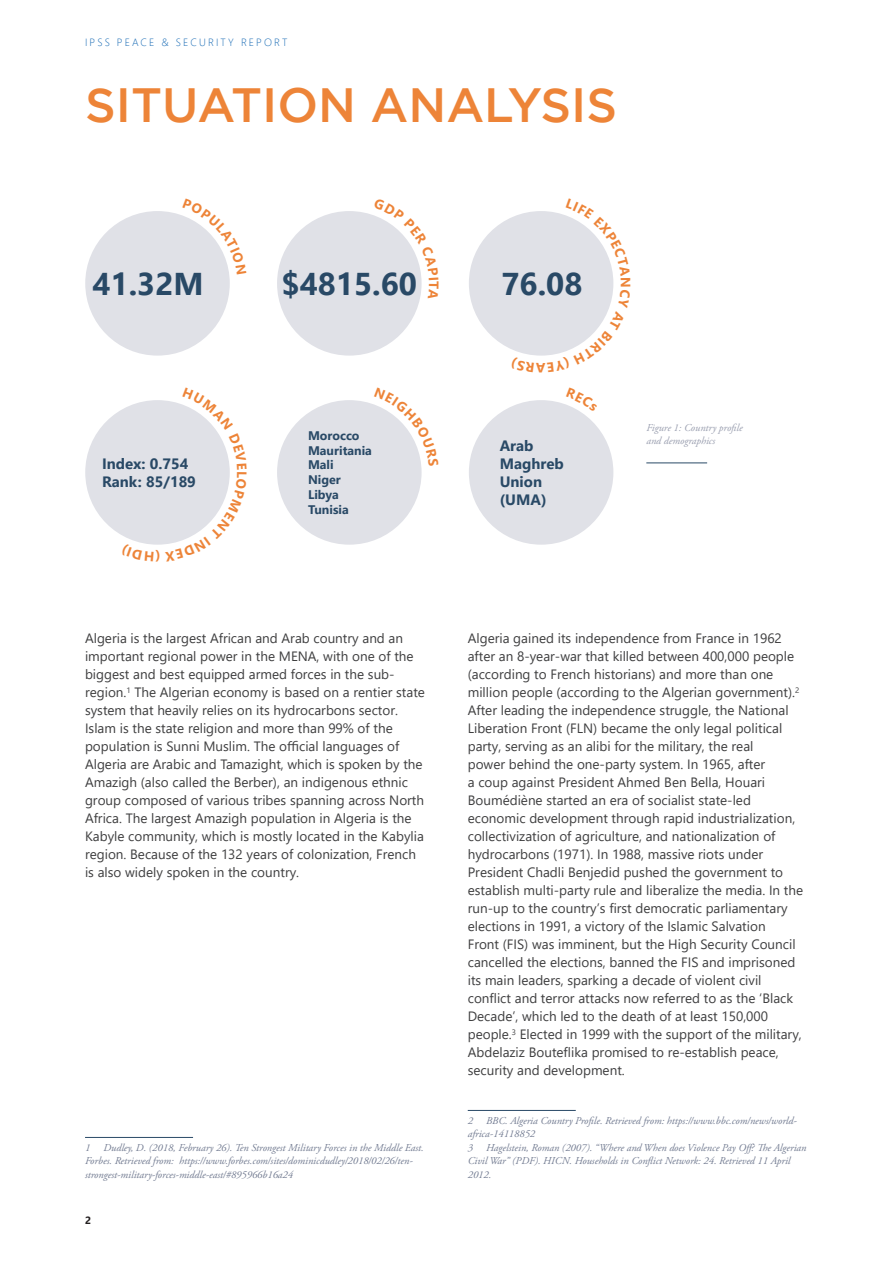
<style>
.page{position:relative;width:893px;height:1263px;background:#fff}
.page>*{position:absolute;margin:0;border:0;box-sizing:border-box;transform-origin:0 0}
.t1{font:500 48px "Gotham";color:#ed8438}
.t2{font:700 31.5px "Segoe UI";color:#294966}
.t3{font:700 15px/18px "Segoe UI";color:#294966}
.t4{font:13.5px/18px "Segoe UI";color:#3e3e3f}
.t5{font:700 12.45px/15px "Segoe UI";color:#294966}
.t6{font:italic 10.5px/13.5px "Adobe Garamond Pro";color:#727b91}
.t7{font:italic 10.5px/13.5px "Adobe Garamond Pro";color:#999eaf}
.t8{font:300 10.5px "Segoe UI";letter-spacing:.2em;color:#186bb5}
.t9{font:700 10.5px "Segoe UI";color:#231f20}
</style>
<div class="page">
<div style="left:85px;top:211px;width:145px;height:145px;background:#e0e1e7;border-radius:50%"></div>
<div style="left:277px;top:211px;width:145px;height:145px;background:#e0e1e7;border-radius:50%"></div>
<div style="left:469px;top:211px;width:144px;height:145px;background:#e0e1e7;border-radius:50%"></div>
<div style="left:85px;top:400px;width:145px;height:145px;background:#e0e1e7;border-radius:50%"></div>
<div style="left:277px;top:400px;width:145px;height:145px;background:#e0e1e7;border-radius:50%"></div>
<div style="left:469px;top:400px;width:144px;height:145px;background:#e0e1e7;border-radius:50%"></div>
<hr style="left:646px;top:463px;width:61px;height:1px;background:#294966">
<hr style="left:85px;top:1137px;width:108px;height:1px;background:#294966">
<hr style="left:468px;top:1110px;width:108px;height:1px;background:#294966">
<svg style="left:182px;top:215px;width:47px;height:56px"></svg>
<svg style="left:374px;top:215px;width:48px;height:83px"></svg>
<svg style="left:511px;top:211px;width:103px;height:145px"></svg>
<svg style="left:122px;top:400px;width:108px;height:145px"></svg>
<svg style="left:374px;top:404px;width:48px;height:62px"></svg>
<p class="t8" style="left:85px;top:32px;width:204px">IPSS PEACE &amp; SECURITY REPORT</p>
<h1 class="t1" style="left:85px;top:77px;width:533px">SITUATION ANALYSIS</h1>
<h2 class="t2" style="left:93px;top:254px;width:113px">41.32M</h2>
<h2 class="t2" style="left:282px;top:254px;width:137px">$4815.60</h2>
<h2 class="t2" style="left:502px;top:254px;width:82px">76.08</h2>
<p class="t3" style="left:102px;top:453px;width:95px">Index: 0.754<br>Rank: 85/189</p>
<p class="t5" style="left:308px;top:427px;width:65px">Morocco<br>Mauritania<br>Mali<br>Niger<br>Libya<br>Tunisia</p>
<p class="t3" style="left:500px;top:435px;width:66px">Arab<br>Maghreb<br>Union (UMA)</p>
<p class="t7" style="left:646px;top:421px;width:98px">Figure 1: Country profile and demographics</p>
<p class="t4" style="left:85px;top:628px;width:341px">Algeria is the largest African and Arab country and an important regional power in the MENA, with one of the biggest and best equipped armed forces in the sub&shy;region.<sup>1</sup> The Algerian economy is based on a rentier state system that heavily relies on its hydrocarbons sector.<br>Islam is the state religion and more than 99% of the population is Sunni Muslim. The official languages of Algeria are Arabic and Tamazight, which is spoken by the Amazigh (also called the Berber), an indigenous ethnic group composed of various tribes spanning across North Africa. The largest Amazigh population in Algeria is the Kabyle community, which is mostly located in the Kabylia region. Because of the 132 years of colonization, French is also widely spoken in the country.</p>
<p class="t6" style="left:85px;top:1141px;width:340px;text-indent:18px">Dudley, D. (2018, February 26). Ten Strongest Military Forces in the Middle East.<br>Forbes. Retrieved from: https://www.forbes.com/sites/dominicdudley/2018/02/26/ten&shy;strongest-military-forces-middle-east/#895966b16a24</p>
<p class="t6" style="left:85px;top:1141px;width:7px">1</p>
<p class="t4" style="left:468px;top:628px;width:337px">Algeria gained its independence from France in 1962 after an 8-year-war that killed between 400,000 people (according to French historians) and more than one million people (according to the Algerian government).<sup>2<br></sup>After leading the independence struggle, the National Liberation Front (FLN) became the only legal political party, serving as an alibi for the military, the real<br>power behind the one-party system. In 1965, after<br>a coup against President Ahmed Ben Bella, Houari Boumédiène started an era of socialist state-led economic development through rapid industrialization, collectivization of agriculture, and nationalization of hydrocarbons (1971). In 1988, massive riots under President Chadli Benjedid pushed the government to establish multi-party rule and liberalize the media. In the run-up to the country’s first democratic parliamentary elections in 1991, a victory of the Islamic Salvation<br>Front (FIS) was imminent, but the High Security Council cancelled the elections, banned the FIS and imprisoned its main leaders, sparking a decade of violent civil conflict and terror attacks now referred to as the ‘Black Decade’, which led to the death of at least 150,000 people.<sup>3</sup> Elected in 1999 with the support of the military, Abdelaziz Bouteflika promised to re-establish peace, security and development.</p>
<p class="t6" style="left:468px;top:1114px;width:7px">2</p>
<p class="t6" style="left:468px;top:1114px;width:330px;text-indent:18px">BBC. Algeria Country Profile. Retrieved from: https://www.bbc.com/news/world&shy;africa-14118852<br>3</p>
<p class="t6" style="left:468px;top:1141px;width:340px;text-indent:18px">Hagelstein, Roman (2007). “Where and When does Violence Pay Off? The Algerian<br>Civil War” (PDF). HICN. Households in Conflict Network: 24. Retrieved 11 April<br>2012.</p>
<p class="t9" style="left:85px;top:1211px;width:8px">2</p>
</div>
